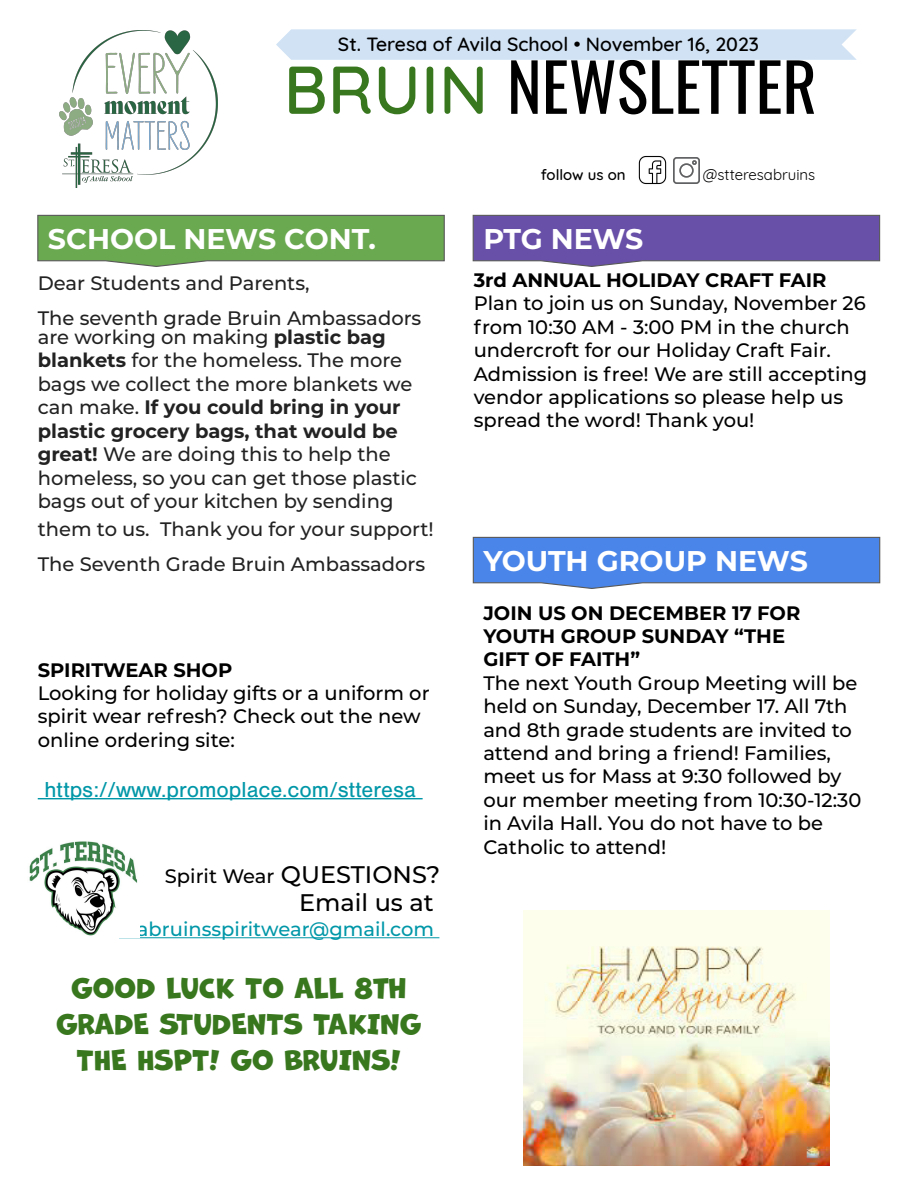
<style>
.page{position:relative;width:918px;height:1188px;background:#fff}
.page>*{position:absolute;margin:0;border:0;box-sizing:border-box;transform-origin:0 0}
.t1{font:66px "Oswald";color:#000}
.t2{font:700 28.5px "Montserrat";color:#fff}
.t3{font:26.55px/36px "Marvin";color:#39771e;text-align:center}
.t4{font:500 24px "Montserrat";color:#000}
.t5{font:22.5px "Nimbus San";color:#0097a8}
.t6{font:500 19.5px/23.4px "Montserrat";color:#000}
.t7{font:500 19.5px/23.4px "Montserrat";color:#222}
.t8{font:700 19.5px/23.4px "Montserrat";color:#000}
.t9{font:500 19.5px "Quicksand";color:#000}
.t10{font:500 19.5px "Montserrat";color:#0097a8}
.t11{font:15px "Quicksand";color:#000}
.t12{font:500 15px "Quicksand";color:#000}
.s1{font-family:"Quicksand";font-weight:500;font-size:67.5px;color:#39771e}
.s2{font-weight:700}
.s3{font-size:24px}
</style>
<div class="page">
<img style="left:59px;top:31px;width:158px;height:156px">
<svg style="left:37px;top:214px;width:408px;height:53px;background:#7aae63"></svg>
<svg style="left:472px;top:214px;width:409px;height:53px;background:#7863ae"></svg>
<img style="left:638px;top:155px;width:29px;height:30px">
<img style="left:674px;top:157px;width:26px;height:26px">
<svg style="left:276px;top:29px;width:581px;height:31px;background:#d2e3f4"></svg>
<svg style="left:472px;top:536px;width:409px;height:53px;background:#5f91e4"></svg>
<hr style="left:38px;top:798px;width:385px;height:1px;background:#0097a8">
<hr style="left:119px;top:937px;width:320px;height:1px;background:#0097a8">
<img style="left:524px;top:911px;width:305px;height:254px">
<img style="left:29px;top:841px;width:111px;height:97px">
<p class="t9" style="left:338px;top:28px;width:422px">St. Teresa of Avila School • November 16, 2023</p>
<h1 class="t1" style="left:284px;top:28px;width:535px"><span class="s1">BRUIN</span> NEWSLETTER</h1>
<p class="t12" style="left:541px;top:163px;width:86px">follow us on</p>
<p class="t11" style="left:703px;top:163px;width:114px">@stteresabruins</p>
<h2 class="t2" style="left:48px;top:218px;width:329px">SCHOOL NEWS CONT.</h2>
<h2 class="t2" style="left:483px;top:218px;width:162px">PTG NEWS</h2>
<p class="t7" style="left:38px;top:264px;width:385px;line-height:35.4px">Dear Students and Parents,<br>The seventh grade Bruin Ambassadors</p>
<p class="t7" style="left:38px;top:325px;width:381px">are working on making <span class="s2">plastic bag blankets</span> for the homeless. The more bags we collect the more blankets we can make. <span class="s2">If you could bring in your plastic grocery bags, that would be great!</span> We are doing this to help the homeless, so you can get those plastic bags out of your kitchen by sending</p>
<p class="t7" style="left:38px;top:510px;width:398px;line-height:35.2px">them to us. Thank you for your support!<br>The Seventh Grade Bruin Ambassadors</p>
<p class="t8" style="left:38px;top:657px;width:196px">SPIRITWEAR SHOP</p>
<p class="t6" style="left:38px;top:681px;width:393px">Looking for holiday gifts or a uniform or spirit wear refresh? Check out the new online ordering site:</p>
<p class="t5" style="left:45px;top:777px;width:373px">https://www.promoplace.com/stteresa</p>
<p class="t6" style="left:165px;top:863px;width:277px">Spirit Wear <span class="s3">QUESTIONS?</span></p>
<p class="t4" style="left:299px;top:886px;width:136px">Email us at</p>
<p class="t10" style="left:119px;top:915px;width:317px">stabruinsspiritwear@gmail.com</p>
<h3 class="t3" style="left:56px;top:971px;width:367px">GOOD LUCK TO ALL 8th<br>GRADE STUDENTS TAKING<br>THE HSPT! GO BRUINS!</h3>
<p class="t8" style="left:474px;top:267px;width:354px">3rd ANNUAL HOLIDAY CRAFT FAIR</p>
<p class="t6" style="left:474px;top:291px;width:395px">Plan to join us on Sunday, November 26 from 10:30 AM - 3:00 PM in the church undercroft for our Holiday Craft Fair.<br>Admission is free! We are still accepting vendor applications so please help us spread the word! Thank you!</p>
<h2 class="t2" style="left:483px;top:540px;width:326px">YOUTH GROUP NEWS</h2>
<p class="t8" style="left:483px;top:600px;width:319px">JOIN US ON DECEMBER 17 FOR<br>YOUTH GROUP SUNDAY “THE<br>GIFT OF FAITH”</p>
<p class="t6" style="left:483px;top:670px;width:380px">The next Youth Group Meeting will be held on Sunday, December 17. All 7th and 8th grade students are invited to attend and bring a friend! Families, meet us for Mass at 9:30 followed by our member meeting from 10:30-12:30 in Avila Hall. You do not have to be Catholic to attend!</p>
</div>
